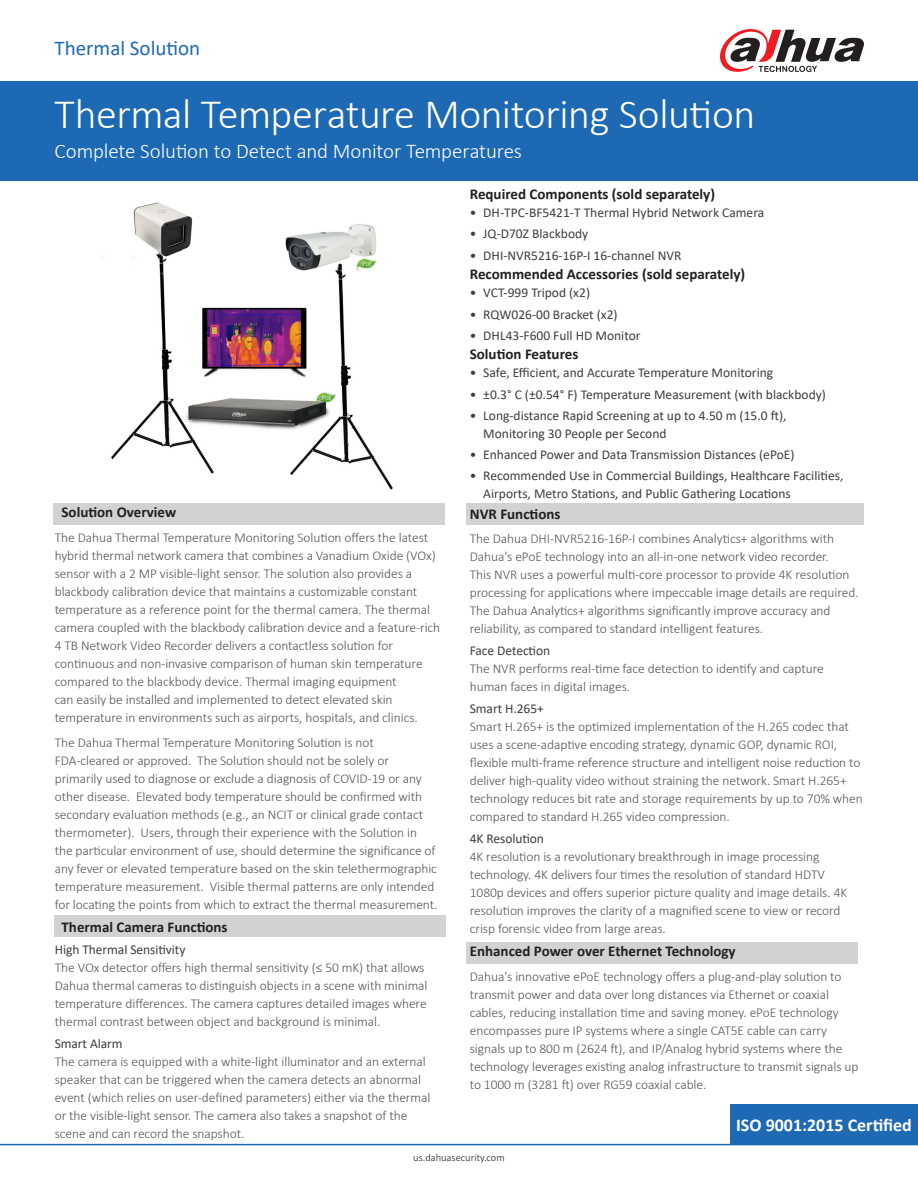
<style>
.page{position:relative;width:918px;height:1188px;background:#fff}
.page>*{position:absolute;margin:0;border:0;box-sizing:border-box;transform-origin:0 0}
.t1{font:300 42px "Calibri";letter-spacing:-.015em;color:#fff}
.t2{font:300 21px "Calibri";letter-spacing:-.01em;color:#fff}
.t3{font:21px "Calibri";color:#1e69b4}
.t4{font:700 18px "Calibri";color:#fff}
.Section_Heading{font:700 15px "Calibri";color:#231f20}
.FrontMatter_Text{font:700 15px "Calibri";color:#231f20}
.FrontMatter_Text-2{font:300 13.5px/18px "Calibri";letter-spacing:-.005em;color:#545557}
.FrontMatter_Headline{font:13.5px/18px "Calibri";color:#3e3e3f}
.t5{font:300 10.5px "Calibri";color:#231f20}
</style>
<div class="page">
<div style="left:467px;top:942px;width:391px;height:21px;background:#d1d2d4"></div>
<div style="left:466px;top:503px;width:398px;height:22px;background:#d1d2d4"></div>
<div style="left:0;top:81px;width:918px;height:100px;background:#1e69b4"></div>
<div style="left:53px;top:504px;width:392px;height:21px;background:#d1d2d4"></div>
<div style="left:55px;top:915px;width:391px;height:22px;background:#d1d2d4"></div>
<hr style="left:0;top:1144px;width:918px;height:1px;background:#1e69b4">
<svg style="left:720px;top:29px;width:144px;height:43px"></svg>
<img style="left:102px;top:202px;width:291px;height:288px">
<div style="left:730px;top:1104px;width:188px;height:40px;background:#1e69b4"></div>
<p class="t3" style="left:55px;top:34px;width:147px">Thermal Solution</p>
<p class="t1" style="left:55px;top:88px;width:702px">Thermal Temperature Monitoring Solution</p>
<p class="t2" style="left:55px;top:138px;width:469px">Complete Solution to Detect and Monitor Temperatures</p>
<p class="Section_Heading" style="left:62px;top:502px;width:116px">Solution Overview</p>
<p class="FrontMatter_Text-2" style="left:55px;top:529px;width:387px">The Dahua Thermal Temperature Monitoring Solution offers the latest hybrid thermal network camera that combines a Vanadium Oxide (VOx) sensor with a 2 MP visible-light sensor. The solution also provides a blackbody calibration device that maintains a customizable constant temperature as a reference point for the thermal camera. The thermal camera coupled with the blackbody calibration device and a feature-rich 4 TB Network Video Recorder delivers a contactless solution for continuous and non-invasive comparison of human skin temperature compared to the blackbody device. Thermal imaging equipment<br>can easily be installed and implemented to detect elevated skin temperature in environments such as airports, hospitals, and clinics.</p>
<p class="FrontMatter_Text-2" style="left:55px;top:733px;width:384px">The Dahua Thermal Temperature Monitoring Solution is not FDA-cleared or approved. The Solution should not be solely or primarily used to diagnose or exclude a diagnosis of COVID-19 or any other disease. Elevated body temperature should be confirmed with secondary evaluation methods (e.g., an NCIT or clinical grade contact thermometer). Users, through their experience with the Solution in the particular environment of use, should determine the significance of any fever or elevated temperature based on the skin telethermographic temperature measurement. Visible thermal patterns are only intended for locating the points from which to extract the thermal measurement.</p>
<p class="Section_Heading" style="left:62px;top:917px;width:168px">Thermal Camera Functions</p>
<p class="FrontMatter_Headline" style="left:55px;top:940px;width:132px">High Thermal Sensitivity</p>
<p class="FrontMatter_Text-2" style="left:55px;top:958px;width:374px">The VOx detector offers high thermal sensitivity (≤ 50 mK) that allows Dahua thermal cameras to distinguish objects in a scene with minimal temperature differences. The camera captures detailed images where thermal contrast between object and background is minimal.</p>
<p class="FrontMatter_Headline" style="left:55px;top:1034px;width:69px">Smart Alarm</p>
<p class="FrontMatter_Text-2" style="left:55px;top:1052px;width:377px">The camera is equipped with a white-light illuminator and an external speaker that can be triggered when the camera detects an abnormal event (which relies on user-defined parameters) either via the thermal or the visible-light sensor. The camera also takes a snapshot of the scene and can record the snapshot.</p>
<p class="Section_Heading" style="left:470px;top:183px;width:247px">Required Components (sold separately)</p>
<p class="FrontMatter_Headline" style="left:470px;top:203px;width:296px">• DH-TPC-BF5421-T Thermal Hybrid Network Camera</p>
<p class="FrontMatter_Headline" style="left:470px;top:224px;width:120px">• JQ-D70Z Blackbody</p>
<p class="FrontMatter_Headline" style="left:470px;top:246px;width:213px">• DHI-NVR5216-16P-I 16-channel NVR</p>
<p class="Section_Heading" style="left:470px;top:264px;width:277px">Recommended Accessories (sold separately)</p>
<p class="FrontMatter_Headline" style="left:470px;top:283px;width:122px">• VCT-999 Tripod (x2)</p>
<p class="FrontMatter_Headline" style="left:470px;top:305px;width:149px">• RQW026-00 Bracket (x2)</p>
<p class="FrontMatter_Headline" style="left:470px;top:326px;width:172px">• DHL43-F600 Full HD Monitor</p>
<p class="Section_Heading" style="left:470px;top:344px;width:110px">Solution Features</p>
<p class="FrontMatter_Headline" style="left:470px;top:364px;width:305px">• Safe, Efficient, and Accurate Temperature Monitoring</p>
<p class="FrontMatter_Headline" style="left:470px;top:385px;width:358px">• ±0.3° C (±0.54° F) Temperature Measurement (with blackbody)</p>
<p class="FrontMatter_Headline" style="left:483px;top:406px;width:305px;text-indent:-14px">• Long-distance Rapid Screening at up to 4.50 m (15.0 ft),<br>Monitoring 30 People per Second</p>
<p class="FrontMatter_Headline" style="left:470px;top:445px;width:326px">• Enhanced Power and Data Transmission Distances (ePoE)</p>
<p class="FrontMatter_Headline" style="left:483px;top:467px;width:362px;text-indent:-14px">• Recommended Use in Commercial Buildings, Healthcare Facilities,<br>Airports, Metro Stations, and Public Gathering Locations</p>
<p class="FrontMatter_Text" style="left:470px;top:503px;width:92px">NVR Functions</p>
<p class="FrontMatter_Text-2" style="left:470px;top:530px;width:390px">The Dahua DHI-NVR5216-16P-I combines Analytics+ algorithms with Dahua's ePoE technology into an all-in-one network video recorder.<br>This NVR uses a powerful multi-core processor to provide 4K resolution processing for applications where impeccable image details are required.<br>The Dahua Analytics+ algorithms significantly improve accuracy and reliability, as compared to standard intelligent features.</p>
<p class="FrontMatter_Headline" style="left:470px;top:641px;width:82px">Face Detection</p>
<p class="FrontMatter_Text-2" style="left:470px;top:660px;width:356px">The NVR performs real-time face detection to identify and capture human faces in digital images.</p>
<p class="FrontMatter_Headline" style="left:470px;top:699px;width:76px">Smart H.265+</p>
<p class="FrontMatter_Text-2" style="left:470px;top:717px;width:395px">Smart H.265+ is the optimized implementation of the H.265 codec that uses a scene-adaptive encoding strategy, dynamic GOP, dynamic ROI, flexible multi-frame reference structure and intelligent noise reduction to deliver high-quality video without straining the network. Smart H.265+ technology reduces bit rate and storage requirements by up to 70% when compared to standard H.265 video compression.</p>
<p class="FrontMatter_Headline" style="left:470px;top:829px;width:76px">4K Resolution</p>
<p class="FrontMatter_Text-2" style="left:470px;top:847px;width:379px">4K resolution is a revolutionary breakthrough in image processing technology. 4K delivers four times the resolution of standard HDTV 1080p devices and offers superior picture quality and image details. 4K resolution improves the clarity of a magnified scene to view or record crisp forensic video from large areas.</p>
<p class="Section_Heading" style="left:470px;top:940px;width:267px">Enhanced Power over Ethernet Technology</p>
<p class="FrontMatter_Text-2" style="left:470px;top:967px;width:390px">Dahua's innovative ePoE technology offers a plug-and-play solution to transmit power and data over long distances via Ethernet or coaxial cables, reducing installation time and saving money. ePoE technology encompasses pure IP systems where a single CAT5E cable can carry signals up to 800 m (2624 ft), and IP/Analog hybrid systems where the technology leverages existing analog infrastructure to transmit signals up to 1000 m (3281 ft) over RG59 coaxial cable.</p>
<p class="t4" style="left:736px;top:1112px;width:177px">ISO 9001:2015 Certified</p>
<p class="t5" style="left:413px;top:1151px;width:93px">us.dahuasecurity.com</p>
</div>
